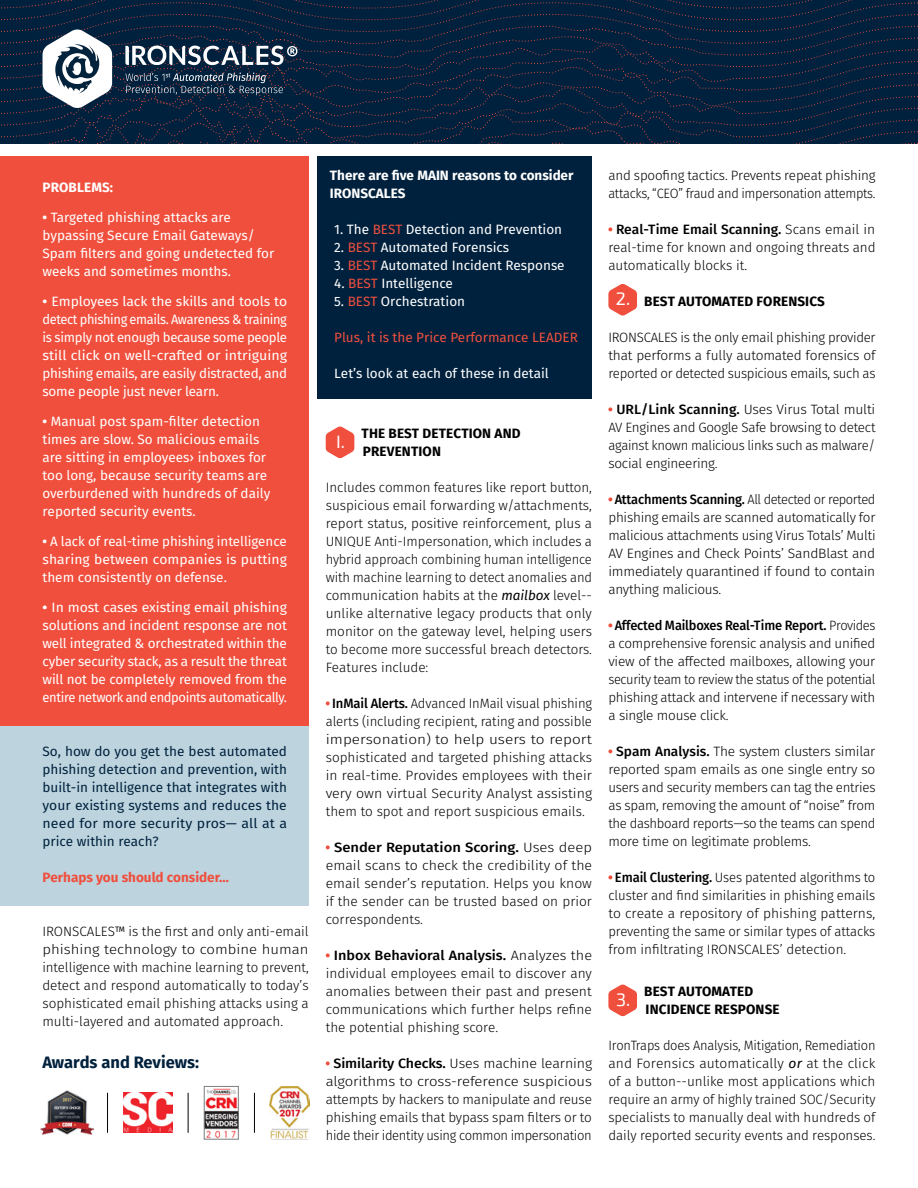
<style>
.page{position:relative;width:918px;height:1188px;background:#fff}
.page>*{position:absolute;margin:0;border:0;box-sizing:border-box;transform-origin:0 0}
.t1{font:18px "Exo 2";color:#fff}
.t2{font:700 16.5px "Fira Sans";color:#00213d}
.t3{font:300 13.5px/18px "Fira Sans";letter-spacing:-.01em;color:#000;text-align:justify}
.t4{font:13.5px/18px "Fira Sans";color:#fff;text-align:justify}
.t5{font:300 13.5px/18px "Fira Sans";letter-spacing:-.01em;color:#000;text-align:justify;scale:.95 1}
.t6{font:300 13.5px/18px "Fira Sans";letter-spacing:-.01em;color:#000;text-align:center;scale:1.05 1}
.t7{font:13.5px/18px "Fira Sans";letter-spacing:.005em;color:#00213d;text-align:justify}
.t8{font:300 13.5px/18px "Fira Sans";letter-spacing:-.01em;color:#000;text-align:justify;scale:1.07 1}
.t9{font:300 13.5px/18px "Fira Sans";letter-spacing:-.01em;color:#000;text-align:justify;scale:1.1 1}
.t10{font:700 13.5px/18px "Fira Sans";letter-spacing:.01em;color:#000}
.t11{font:700 13.5px/18px "Fira Sans";color:#fff}
.t12{font:13.5px "Fira Sans";color:#f04f3d}
.t13{font:700 13.5px "Fira Sans";color:#f04f3d}
.s1{font-weight:700}
.s2{color:#f04f3d}
.s3{font-weight:400;font-style:italic}
.s4{font-weight:500}
</style>
<div class="page">
<div style="left:0;top:156px;width:309px;height:701px;background:#f04f3d"></div>
<div style="left:0;top:726px;width:309px;height:180px;background:#bdd4de"></div>
<svg style="left:326px;top:426px;width:28px;height:32px"></svg>
<svg style="left:326px;top:701px;width:4px;height:4px"></svg>
<svg style="left:326px;top:845px;width:4px;height:4px"></svg>
<svg style="left:326px;top:953px;width:4px;height:4px"></svg>
<svg style="left:326px;top:1061px;width:4px;height:4px"></svg>
<svg style="left:608px;top:227px;width:4px;height:4px"></svg>
<svg style="left:608px;top:284px;width:29px;height:32px"></svg>
<svg style="left:608px;top:407px;width:4px;height:4px"></svg>
<svg style="left:608px;top:497px;width:4px;height:4px"></svg>
<svg style="left:608px;top:623px;width:4px;height:4px"></svg>
<svg style="left:608px;top:749px;width:4px;height:4px"></svg>
<svg style="left:608px;top:875px;width:4px;height:4px"></svg>
<svg style="left:608px;top:984px;width:29px;height:32px"></svg>
<div style="left:317px;top:156px;width:275px;height:242px;background:#00213d"></div>
<img style="left:41px;top:1090px;width:53px;height:45px">
<img style="left:269px;top:1086px;width:41px;height:54px">
<img style="left:206px;top:1088px;width:31px;height:50px">
<div style="left:204px;top:1086px;width:35px;height:54px;border:1px solid #7e8082"></div>
<img style="left:123px;top:1093px;width:49px;height:40px">
<hr style="left:107px;top:1093px;width:1px;height:40px;background:#000">
<hr style="left:188px;top:1093px;width:1px;height:40px;background:#000">
<hr style="left:254px;top:1093px;width:1px;height:40px;background:#000">
<svg style="left:0;top:0;width:918px;height:144px;background:#0f2a44"></svg>
<p class="t11" style="left:43px;top:179px;width:72px">PROBLEMS:</p>
<p class="t4" style="left:43px;top:209px;width:233px;text-align:left"><span class="s1">•</span> Targeted phishing attacks are bypassing Secure Email Gateways/ Spam filters and going undetected for weeks and sometimes months.</p>
<p class="t4" style="left:43px;top:293px;width:246px"><span class="s1">•</span> Employees lack the skills and tools to detect phishing emails. Awareness &amp; training is simply not enough because some people still click on well-crafted or intriguing phishing emails, are easily distracted, and some people just never learn.</p>
<p class="t4" style="left:43px;top:413px;width:229px;text-align:left"><span class="s1">•</span> Manual post spam-filter detection times are slow. So malicious emails are sitting in employees› inboxes for too long, because security teams are overburdened with hundreds of daily reported security events.</p>
<p class="t4" style="left:43px;top:533px;width:246px">A<span class="s1">•</span> lack of real-time phishing intelligence sharing between companies is putting them consistently on defense.</p>
<p class="t4" style="left:43px;top:599px;width:246px"><span class="s1">•</span> In most cases existing email phishing solutions and incident response are not well integrated &amp; orchestrated within the cyber security stack, as a result the threat will not be completely removed from the entire network and endpoints automatically.</p>
<p class="t7" style="left:43px;top:743px;width:246px">So, how do you get the best automated phishing detection and prevention, with built-in intelligence that integrates with your existing systems and reduces the need for more security pros— all at a price within reach?</p>
<p class="t13" style="left:43px;top:868px;width:188px">Perhaps you should consider...</p>
<p class="t3" style="left:42px;top:923px;width:268px">IRONSCALES<sup>TM</sup> is the first and only anti-email phishing technology to combine human intelligence with machine learning to prevent, detect and respond automatically to today s’ sophisticated email phishing attacks using a multi-layered and automated approach.</p>
<p class="t2" style="left:42px;top:1051px;width:158px">Awards and Reviews:</p>
<p class="t11" style="left:330px;top:167px;width:245px">There are five MAIN reasons to consider<br>IRONSCALES</p>
<p class="t4" style="left:334px;top:221px;width:229px">1. The <span class="s2">BEST</span> Detection and Prevention</p>
<p class="t4" style="left:334px;top:239px;width:177px">2. <span class="s2">BEST</span> Automated Forensics</p>
<p class="t4" style="left:334px;top:257px;width:232px">3. <span class="s2">BEST</span> Automated Incident Response</p>
<p class="t4" style="left:334px;top:275px;width:120px">4. <span class="s2">BEST</span> Intelligence</p>
<p class="t4" style="left:334px;top:293px;width:132px">5. <span class="s2">BEST</span> Orchestration</p>
<p class="t12" style="left:334px;top:328px;width:245px">Plus it, is the Price Performance LEADER</p>
<p class="t4" style="left:334px;top:365px;width:216px">Let s’ look at each of these in detail</p>
<p class="t10" style="left:336px;top:425px;width:186px;text-indent:26px">THE BEST DETECTION AND <sup>.I</sup> PREVENTION</p>
<p class="t3" style="left:326px;top:479px;width:268px">Includes common features like report button, suspicious email forwarding w/attachments, report status, positive reinforcement, plus a UNIQUE Anti-Impersonation, which includes a hybrid approach combining human intelligence with machine learning to detect anomalies and communication habits at the <span class="s3">mailbox</span> level-- unlike alternative legacy products that only monitor on the gateway level, helping users to become more successful breach detectors.<br>Features include:</p>
<p class="t3" style="left:326px;top:695px;width:268px;text-align:center"><span class="s4">InMail Alerts.</span> Advanced InMail visual phishing alerts (including recipient, rating and possible impersonation) to help users to report sophisticated and targeted phishing attacks in real-time. Provides employees with their very own virtual Security Analyst assisting them to spot and report suspicious emails.</p>
<p class="t9" style="left:326px;top:839px;width:244px;text-indent:8px"><span class="s4">Sender Reputation Scoring.</span> Uses deep email scans to check the credibility of the email sender s’ reputation. Helps you know if the sender can be trusted based on prior correspondents.</p>
<p class="t8" style="left:326px;top:947px;width:250px;text-indent:8px"><span class="s4">Inbox Behavioral Analysis.</span> Analyzes the individual employees email to discover any anomalies between their past and present communications which further helps refine the potential phishing score.</p>
<p class="t6" style="left:326px;top:1055px;width:255px"><span class="s4">Similarity Checks.</span> Uses machine learning algorithms to cross-reference suspicious attempts by hackers to manipulate and reuse phishing emails that bypass spam filters or to hide their identity using common impersonation</p>
<p class="t3" style="left:608px;top:167px;width:269px">and spoofing tactics. Prevents repeat phishing attacks “, CEO” fraud and impersonation attempts.</p>
<p class="t3" style="left:608px;top:221px;width:269px;text-indent:8px"><span class="s4">Real-Time Email Scanning.</span> Scans email in real-time for known and ongoing threats and automatically blocks it.</p>
<p class="t10" style="left:644px;top:293px;width:182px">BEST AUTOMATED FORENSICS</p>
<h1 class="t1" style="left:616px;top:288px;width:16px">2.</h1>
<p class="t3" style="left:608px;top:329px;width:269px">IRONSCALES is the only email phishing provider that performs a fully automated forensics of reported or detected suspicious emails, such as</p>
<p class="t3" style="left:608px;top:401px;width:269px;text-indent:8px"><span class="s4">URL/Link Scanning.</span> Uses Virus Total multi AV Engines and Google Safe browsing to detect against known malicious links such as malware/ social engineering.</p>
<p class="t5" style="left:608px;top:491px;width:283px;text-indent:6px"><span class="s4">Attachments Scanning.</span> All detected or reported phishing emails are scanned automatically for malicious attachments using Virus Totals’ Multi AV Engines and Check Points’ SandBlast and immediately quarantined if found to contain anything malicious.</p>
<p class="t5" style="left:608px;top:617px;width:283px;text-indent:6px"><span class="s4">Affected Mailboxes Real-Time Report.</span> Provides a comprehensive forensic analysis and unified view of the affected mailboxes, allowing your security team to review the status of the potential phishing attack and intervene if necessary with a single mouse click.</p>
<p class="t3" style="left:608px;top:743px;width:269px;text-indent:8px"><span class="s4">Spam Analysis.</span> The system clusters similar reported spam emails as one single entry so users and security members can tag the entries as spam, removing the amount of “noise” from the dashboard reports—so the teams can spend more time on legitimate problems.</p>
<p class="t3" style="left:608px;top:869px;width:268px;text-indent:7px"><span class="s4">Email Clustering.</span> Uses patented algorithms to cluster and find similarities in phishing emails to create a repository of phishing patterns, preventing the same or similar types of attacks from infiltrating IRONSCALES’ detection.</p>
<p class="t10" style="left:644px;top:983px;width:110px">BEST AUTOMATED</p>
<h1 class="t1" style="left:616px;top:989px;width:16px">3.</h1>
<p class="t10" style="left:646px;top:1001px;width:136px">INCIDENCE RESPONSE</p>
<p class="t5" style="left:608px;top:1037px;width:283px">IronTraps does Analysis, Mitigation, Remediation and Forensics automatically <span class="s3">or</span> at the click of a button--unlike most applications which require an army of highly trained SOC/Security specialists to manually deal with hundreds of daily reported security events and responses.</p>
</div>
